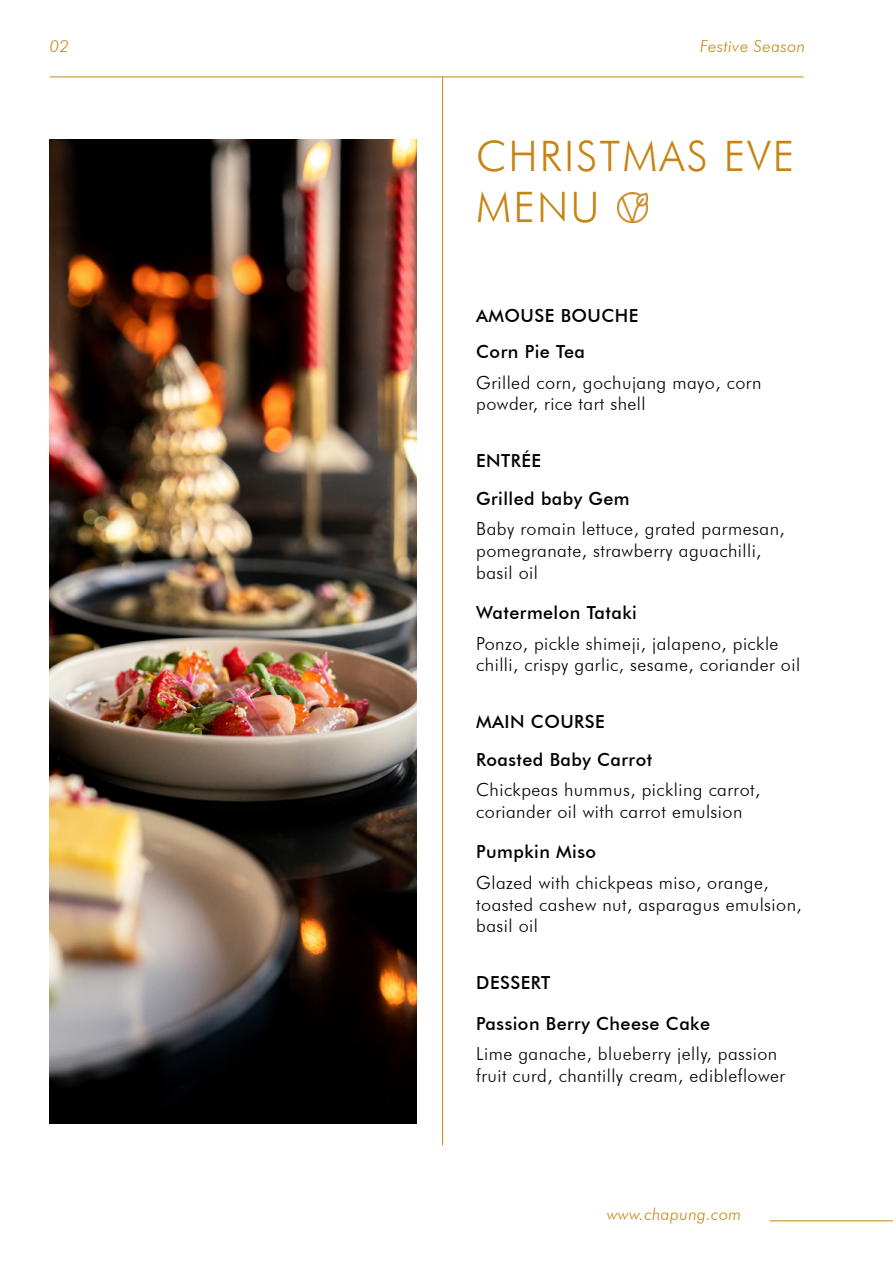
<style>
.page{position:relative;width:893px;height:1263px;background:#fff}
.page>*{position:absolute;margin:0;border:0;box-sizing:border-box;transform-origin:0 0}
.t1{font:300 42px/51px "Futura BT";letter-spacing:.05em;color:#c68412}
.t2{font:300 18px/21.6px "Futura BT";letter-spacing:.025em;color:#000}
.t3{font:500 18px/37.5px "Futura BT";letter-spacing:.025em;color:#000}
.t4{font:italic 300 16.5px "Futura BT";letter-spacing:.025em;color:#c68412}
</style>
<div class="page">
<img style="left:50px;top:140px;width:367px;height:983px">
<hr style="left:50px;top:77px;width:754px;height:1px;background:#c68412">
<hr style="left:770px;top:1220px;width:123px;height:1px;background:#c68412">
<hr style="left:442px;top:77px;width:1px;height:1068px;background:#c68412">
<img style="left:617px;top:192px;width:31px;height:31px">
<p class="t4" style="left:50px;top:36px;width:20px">02</p>
<p class="t4" style="left:700px;top:36px;width:107px">Festive Season</p>
<h1 class="t1" style="left:476px;top:131px;width:320px">CHRISTMAS EVE<br>MENU</h1>
<p class="t3" style="left:476px;top:297px;width:164px;line-height:36px">AMOUSE BOUCHE<br>Corn Pie Tea</p>
<p class="t2" style="left:476px;top:371px;width:287px">Grilled corn, gochujang mayo, corn powder, rice tart shell</p>
<p class="t3" style="left:476px;top:442px;width:155px">ENTRÉE<br>Grilled baby Gem</p>
<p class="t2" style="left:476px;top:518px;width:310px">Baby romain lettuce, grated parmesan, pomegranate, strawberry aguachilli, basil oil</p>
<p class="t3" style="left:476px;top:594px;width:162px">Watermelon Tataki</p>
<p class="t2" style="left:476px;top:632px;width:325px">Ponzo, pickle shimeji, jalapeno, pickle chilli, crispy garlic, sesame, coriander oil</p>
<p class="t3" style="left:476px;top:703px;width:177px">MAIN COURSE<br>Roasted Baby Carrot</p>
<p class="t2" style="left:476px;top:779px;width:286px">Chickpeas hummus, pickling carrot, coriander oil with carrot emulsion</p>
<p class="t3" style="left:476px;top:833px;width:121px">Pumpkin Miso</p>
<p class="t2" style="left:476px;top:872px;width:327px">Glazed with chickpeas miso, orange, toasted cashew nut, asparagus emulsion, basil oil</p>
<p class="t3" style="left:476px;top:964px;width:76px">DESSERT</p>
<p class="t3" style="left:476px;top:1004px;width:235px">Passion Berry Cheese Cake</p>
<p class="t2" style="left:476px;top:1043px;width:311px">Lime ganache, blueberry jelly, passion fruit curd, chantilly cream, edibleflower</p>
<p class="t4" style="left:607px;top:1204px;width:135px">www.chapung.com</p>
</div>
